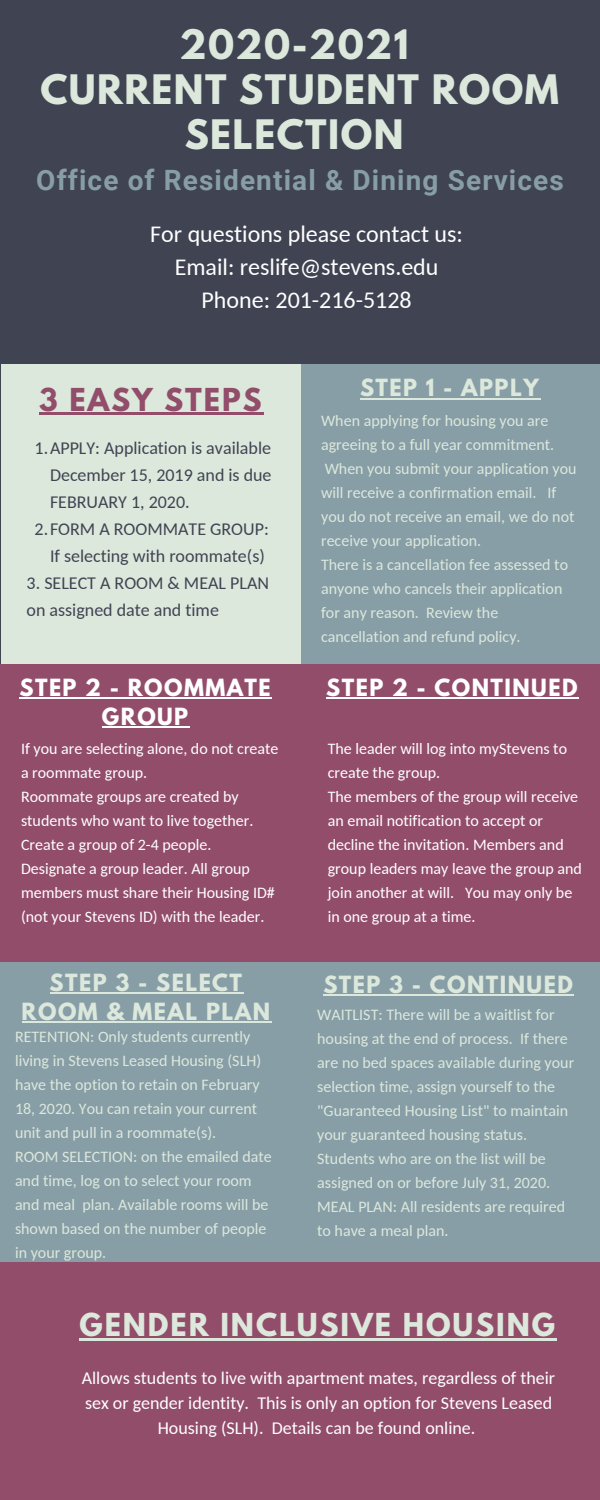
<style>
.page{position:relative;width:600px;height:1500px;background:#404352}
.page>*{position:absolute;margin:0;border:0;box-sizing:border-box;transform-origin:0 0}
.t1{font:700 36px/45px "League Spartan";letter-spacing:.04em;color:#dce8dc;text-align:center}
.t2{font:700 28px "Roboto";letter-spacing:.04em;color:#879ea6}
.t3{font:700 28px "League Spartan";letter-spacing:.07em;color:#dce8dc}
.t4{font:700 28px "League Spartan";letter-spacing:.07em;color:#924d6a}
.t5{font:24px/33px "Carlito";color:#fff;text-align:center}
.t6{font:700 21px/29.2px "League Spartan";letter-spacing:.07em;color:#dce8dc;text-align:center}
.t7{font:700 21px/29.2px "League Spartan";letter-spacing:.07em;color:#fff;text-align:center}
.t8{font:18px/27px "Carlito";color:#404352}
.t9{font:18px/24.8px "Carlito";color:#fff;text-align:center}
.t10{font:16px/24px "Carlito";color:#dce8dc}
.t11{font:16px/24px "Carlito";color:#fff}
</style>
<div class="page">
<div style="left:300px;top:364px;width:300px;height:300px;background:#879ea6"></div>
<div style="left:1px;top:364px;width:300px;height:300px;background:#dce8dc"></div>
<div style="left:0;top:664px;width:300px;height:300px;background:#924d6a"></div>
<hr style="left:19px;top:697px;width:253px;height:2px;background:#fff">
<hr style="left:102px;top:726px;width:88px;height:2px;background:#fff">
<div style="left:300px;top:664px;width:300px;height:300px;background:#924d6a"></div>
<div style="left:0;top:962px;width:300px;height:300px;background:#879ea6"></div>
<div style="left:300px;top:962px;width:300px;height:300px;background:#879ea6"></div>
<div style="left:0;top:1262px;width:600px;height:238px;background:#924d6a"></div>
<hr style="left:39px;top:412px;width:224px;height:2px;background:#924d6a">
<hr style="left:360px;top:398px;width:180px;height:1px;background:#dce8dc">
<hr style="left:50px;top:992px;width:194px;height:2px;background:#dce8dc">
<hr style="left:22px;top:1021px;width:250px;height:2px;background:#dce8dc">
<hr style="left:323px;top:994px;width:251px;height:2px;background:#dce8dc">
<hr style="left:80px;top:1338px;width:477px;height:2px;background:#dce8dc">
<hr style="left:326px;top:697px;width:253px;height:2px;background:#fff">
<h1 class="t1" style="left:40px;top:27px;width:520px">2020-2021<br>CURRENT STUDENT ROOM<br>SELECTION</h1>
<h2 class="t2" style="left:36px;top:164px;width:529px">Office of Residential &amp; Dining Services</h2>
<h3 class="t5" style="left:150px;top:220px;width:314px">For questions please contact us:<br>Email: reslife@stevens.edu<br>Phone: 201-216-5128</h3>
<h2 class="t4" style="left:39px;top:386px;width:224px">3 EASY STEPS</h2>
<h3 class="t6" style="left:360px;top:376px;width:180px">STEP 1 - APPLY</h3>
<p class="t8" style="left:35px;top:436px;width:238px">1.APPLY: Application is available</p>
<p class="t8" style="left:50px;top:463px;width:223px">December 15, 2019 and is due</p>
<p class="t8" style="left:50px;top:490px;width:141px">FEBRUARY 1, 2020.</p>
<p class="t8" style="left:35px;top:517px;width:236px">2.FORM A ROOMMATE GROUP:</p>
<p class="t8" style="left:50px;top:544px;width:216px">If selecting with roommate(s)</p>
<p class="t8" style="left:27px;top:571px;width:244px">3. SELECT A ROOM &amp; MEAL PLAN on assigned date and time</p>
<h3 class="t7" style="left:19px;top:675px;width:253px">STEP 2 - ROOMMATE<br>GROUP</h3>
<p class="t11" style="left:21px;top:738px;width:259px">If you are selecting alone, do not create a roommate group.<br>Roommate groups are created by students who want to live together.<br>Create a group of 2-4 people.<br>Designate a group leader. All group members must share their Housing ID# (not your Stevens ID) with the leader.</p>
<h3 class="t6" style="left:22px;top:970px;width:250px">STEP 3 - SELECT<br>ROOM &amp; MEAL PLAN</h3>
<p class="t10" style="left:15px;top:1026px;width:258px">RETENTION: Only students currently living in Stevens Leased Housing (SLH) have the option to retain on February 18, 2020. You can retain your current unit and pull in a roommate(s).<br>ROOM SELECTION: on the emailed date and time, log on to select your room and meal plan. Available rooms will be shown based on the number of people in your group.</p>
<p class="t10" style="left:321px;top:410px;width:257px">When applying for housing you are agreeing to a full year commitment.<br>When you submit your application you will receive a confirmation email. If you do not receive an email, we do not receive your application.<br>There is a cancellation fee assessed to anyone who cancels their application for any reason. Review the cancellation and refund policy.</p>
<h3 class="t7" style="left:326px;top:675px;width:253px">STEP 2 - CONTINUED</h3>
<p class="t11" style="left:328px;top:738px;width:256px">The leader will log into myStevens to create the group.<br>The members of the group will receive an email notification to accept or decline the invitation. Members and group leaders may leave the group and join another at will. You may only be in one group at a time.</p>
<h3 class="t6" style="left:323px;top:972px;width:251px">STEP 3 - CONTINUED</h3>
<p class="t10" style="left:317px;top:1004px;width:259px">WAITLIST: There will be a waitlist for housing at the end of process. If there are no bed spaces available during your selection time, assign yourself to the "Guaranteed Housing List" to maintain your guaranteed housing status.<br>Students who are on the list will be assigned on or before July 31, 2020.<br>MEAL PLAN: All residents are required to have a meal plan.</p>
<h2 class="t3" style="left:80px;top:1311px;width:477px">GENDER INCLUSIVE HOUSING</h2>
<p class="t9" style="left:82px;top:1367px;width:475px">Allows students to live with apartment mates, regardless of their sex or gender identity. This is only an option for Stevens Leased<br>Housing (SLH). Details can be found online.</p>
</div>
